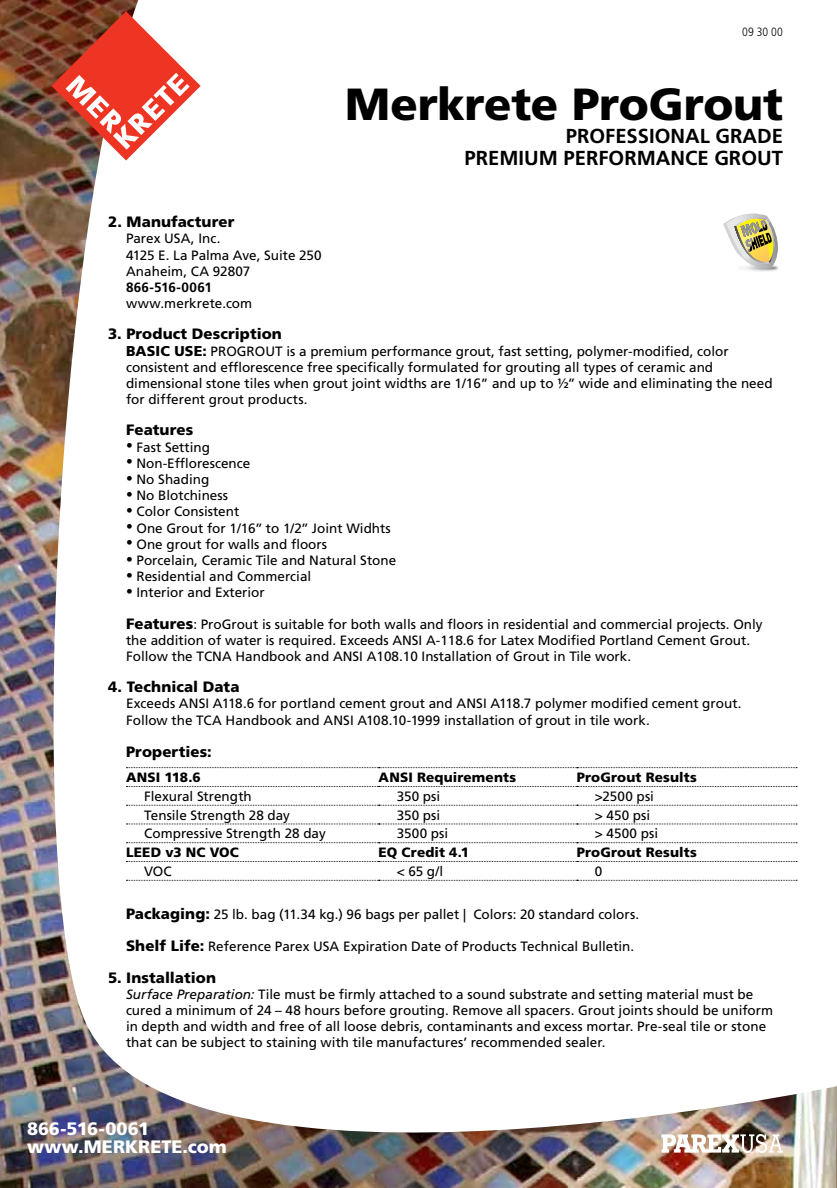
<style>
.page{position:relative;width:837px;height:1188px;background:#fff}
.page>*{position:absolute;margin:0;border:0;box-sizing:border-box;transform-origin:0 0}
.t1{font:900 45px "Frutiger LT Std";letter-spacing:-.005em;color:#000}
.t2{font:700 20.25px/22.5px "Frutiger LT Std";color:#000;text-align:right}
.t3{font:900 18px/18px "Frutiger LT Std";color:#fff}
.t4{font:900 15px "Frutiger LT Std";letter-spacing:.005em;color:#000}
.t5{font:13.5px/16.2px "Frutiger LT Std";color:#000}
.t6{font:900 13.5px "Frutiger LT Std";letter-spacing:.01em;color:#000}
.t7{font:700 13.5px "Frutiger LT Std";letter-spacing:.015em;color:#000}
.t8{font:300 condensed 12px "Frutiger LT Std";color:#000}
.s1{font-weight:900;font-size:14.25px}
.s2{font-weight:900;font-size:15px}
.s3{font-style:italic}
</style>
<div class="page">
<img style="left:0;top:0;width:837px;height:1188px">
<svg style="left:126px;top:767px;width:671px;height:1px"></svg>
<svg style="left:126px;top:786px;width:671px;height:1px"></svg>
<svg style="left:126px;top:805px;width:671px;height:1px"></svg>
<svg style="left:126px;top:824px;width:671px;height:1px"></svg>
<svg style="left:126px;top:842px;width:671px;height:1px"></svg>
<svg style="left:126px;top:861px;width:671px;height:1px"></svg>
<svg style="left:126px;top:880px;width:671px;height:1px"></svg>
<svg style="left:662px;top:1134px;width:121px;height:19px"></svg>
<svg style="left:51px;top:11px;width:150px;height:150px"></svg>
<img style="left:732px;top:268px;width:51px;height:8px">
<svg style="left:723px;top:214px;width:60px;height:54px"></svg>
<p class="t8" style="left:742px;top:25px;width:42px">09 30 00</p>
<h1 class="t1" style="left:345px;top:77px;width:439px">Merkrete ProGrout</h1>
<h2 class="t2" style="left:465px;top:124px;width:320px">PROFESSIONAL GRADE<br>PREMIUM PERFORMANCE GROUT</h2>
<p class="t4" style="left:108px;top:213px;width:128px">2. Manufacturer</p>
<p class="t5" style="left:126px;top:231px;width:197px">Parex USA, Inc.<br>4125 E. La Palma Ave, Suite 250<br>Anaheim, CA 92807</p>
<p class="t7" style="left:126px;top:279px;width:87px">866-516-0061</p>
<p class="t5" style="left:126px;top:296px;width:128px">www.merkrete.com</p>
<p class="t4" style="left:108px;top:325px;width:175px">3. Product Description</p>
<p class="t5" style="left:126px;top:343px;width:648px"><span class="s1">BASIC USE:</span> PROGROUT is a premium performance grout, fast setting, polymer-modified, color consistent and efflorescence free specifically formulated for grouting all types of ceramic and dimensional stone tiles when grout joint widths are 1/16” and up to ½’’ wide and eliminating the need for different grout products.</p>
<p class="t4" style="left:126px;top:421px;width:69px">Features</p>
<p class="t5" style="left:126px;top:439px;width:86px">• Fast Setting</p>
<p class="t5" style="left:126px;top:455px;width:126px">• Non-Efflorescence</p>
<p class="t5" style="left:126px;top:471px;width:85px">• No Shading</p>
<p class="t5" style="left:126px;top:488px;width:104px">• No Blotchiness</p>
<p class="t5" style="left:126px;top:504px;width:115px">• Color Consistent</p>
<p class="t5" style="left:126px;top:520px;width:266px">• One Grout for 1/16’’ to 1/2’’ Joint Widhts</p>
<p class="t5" style="left:126px;top:536px;width:203px">• One grout for walls and floors</p>
<p class="t5" style="left:126px;top:552px;width:272px">• Porcelain, Ceramic Tile and Natural Stone</p>
<p class="t5" style="left:126px;top:569px;width:187px">• Residential and Commercial</p>
<p class="t5" style="left:126px;top:585px;width:140px">• Interior and Exterior</p>
<p class="t5" style="left:126px;top:616px;width:638px"><span class="s2">Features</span>: ProGrout is suitable for both walls and floors in residential and commercial projects. Only the addition of water is required. Exceeds ANSI A-118.6 for Latex Modified Portland Cement Grout.<br>Follow the TCNA Handbook and ANSI A108.10 Installation of Grout in Tile work.</p>
<p class="t4" style="left:108px;top:678px;width:133px">4. Technical Data</p>
<p class="t5" style="left:126px;top:696px;width:617px">Exceeds ANSI A118.6 for portland cement grout and ANSI A118.7 polymer modified cement grout.<br>Follow the TCA Handbook and ANSI A108.10-1999 installation of grout in tile work.</p>
<p class="t4" style="left:126px;top:743px;width:87px">Properties:</p>
<p class="t6" style="left:126px;top:769px;width:76px">ANSI 118.6</p>
<p class="t6" style="left:379px;top:769px;width:139px">ANSI Requirements</p>
<p class="t6" style="left:577px;top:769px;width:121px">ProGrout Results</p>
<p class="t5" style="left:144px;top:788px;width:109px">Flexural Strength</p>
<p class="t5" style="left:397px;top:788px;width:45px">350 psi</p>
<p class="t5" style="left:595px;top:788px;width:61px">&gt;2500 psi</p>
<p class="t5" style="left:144px;top:807px;width:147px">Tensile Strength 28 day</p>
<p class="t5" style="left:397px;top:807px;width:45px">350 psi</p>
<p class="t5" style="left:595px;top:807px;width:57px">&gt; 450 psi</p>
<p class="t5" style="left:144px;top:826px;width:183px">Compressive Strength 28 day</p>
<p class="t5" style="left:397px;top:826px;width:53px">3500 psi</p>
<p class="t5" style="left:595px;top:826px;width:65px">&gt; 4500 psi</p>
<p class="t6" style="left:126px;top:844px;width:114px">LEED v3 NC VOC</p>
<p class="t6" style="left:379px;top:844px;width:92px">EQ Credit 4.1</p>
<p class="t6" style="left:577px;top:844px;width:121px">ProGrout Results</p>
<p class="t5" style="left:144px;top:863px;width:29px">VOC</p>
<p class="t5" style="left:397px;top:863px;width:48px">&lt; 65 g/l</p>
<p class="t5" style="left:595px;top:863px;width:9px">0</p>
<p class="t5" style="left:126px;top:906px;width:515px"><span class="s2">Packaging:</span> 25 lb. bag (11.34 kg.) 96 bags per pallet | Colors: 20 standard colors.</p>
<p class="t5" style="left:126px;top:939px;width:510px"><span class="s2">Shelf Life:</span> Reference Parex USA Expiration Date of Products Technical Bulletin.</p>
<p class="t4" style="left:108px;top:968px;width:110px">5. Installation</p>
<p class="t5" style="left:126px;top:986px;width:649px"><span class="s3">Surface Preparation:</span> Tile must be firmly attached to a sound substrate and setting material must be cured a minimum of 24 – 48 hours before grouting. Remove all spacers. Grout joints should be uniform in depth and width and free of all loose debris, contaminants and excess mortar. Pre-seal tile or stone that can be subject to staining with tile manufactures’ recommended sealer.</p>
<h3 class="t3" style="left:27px;top:1119px;width:201px">866-516-0061 www.MERKRETE.com</h3>
</div>
